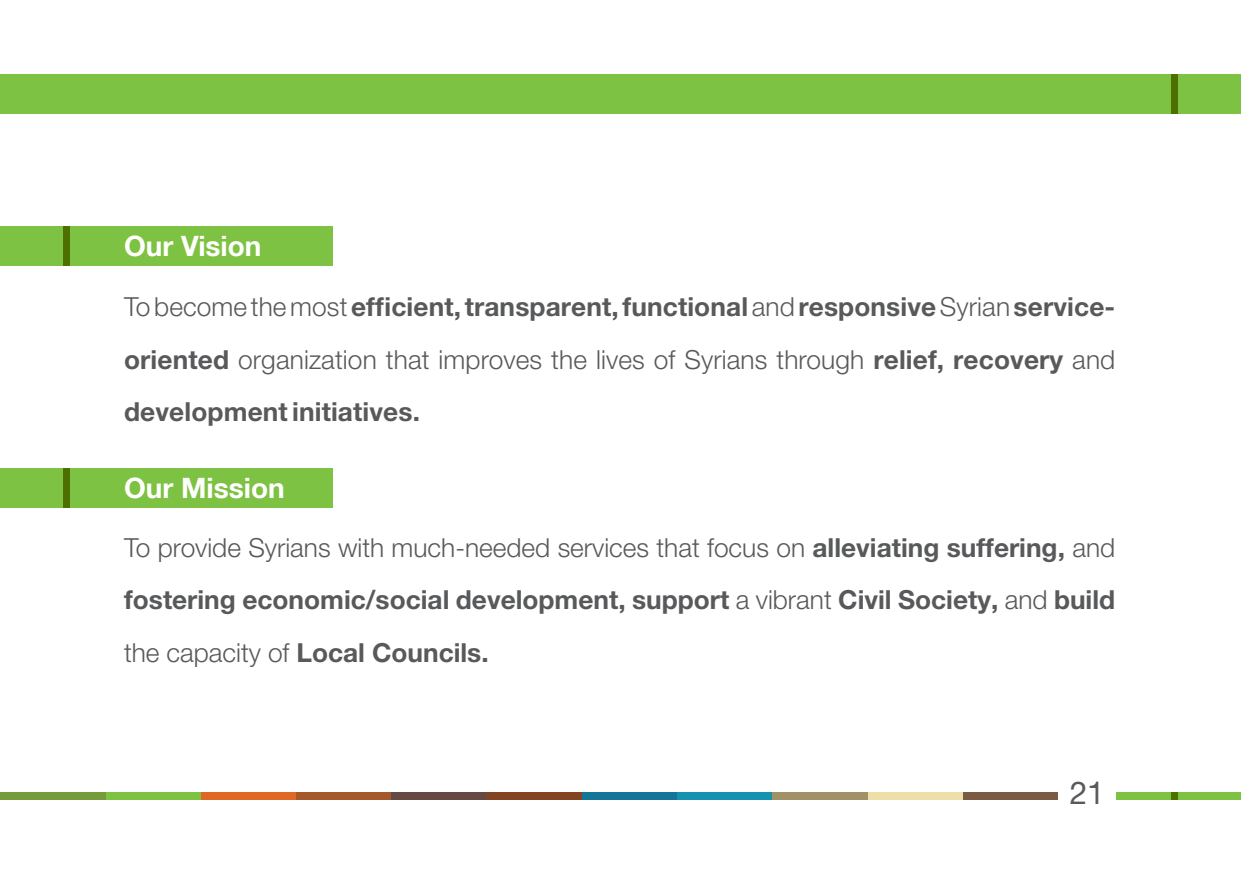
<style>
.page{position:relative;width:1241px;height:874px;background:#fff}
.page>*{position:absolute;margin:0;border:0;box-sizing:border-box;transform-origin:0 0}
.t1{font:31.5px "Helvetica Neue LT Pro";color:#58595b}
.t2{font:700 28px "Helvetica Neue LT Arabic";color:#fffffe}
.t3{font:700 26.25px/52.5px "Helvetica Neue LT Pro";letter-spacing:.005em;color:#58595b;text-align:justify}
.s1{font-weight:300}
</style>
<div class="page">
<div style="left:962px;top:791px;width:95px;height:8px;background:#7a5b41"></div>
<div style="left:867px;top:791px;width:95px;height:8px;background:#eddeaa"></div>
<div style="left:772px;top:791px;width:95px;height:8px;background:#a19167"></div>
<div style="left:676px;top:791px;width:96px;height:8px;background:#1592ae"></div>
<div style="left:1116px;top:791px;width:124px;height:8px;background:#7dc242"></div>
<div style="left:581px;top:791px;width:95px;height:8px;background:#147597"></div>
<div style="left:486px;top:791px;width:95px;height:8px;background:#834421"></div>
<div style="left:391px;top:791px;width:95px;height:8px;background:#664943"></div>
<div style="left:296px;top:791px;width:95px;height:8px;background:#a5592b"></div>
<div style="left:200px;top:791px;width:96px;height:8px;background:#df6827"></div>
<div style="left:105px;top:791px;width:95px;height:8px;background:#7dc242"></div>
<div style="left:0;top:791px;width:105px;height:8px;background:#769b3d"></div>
<div style="left:1171px;top:791px;width:6px;height:8px;background:#4d7000"></div>
<div style="left:0;top:74px;width:1240px;height:40px;background:#7dc242"></div>
<div style="left:1171px;top:74px;width:6px;height:40px;background:#4d7000"></div>
<div style="left:0;top:468px;width:332px;height:40px;background:#7dc242"></div>
<div style="left:63px;top:468px;width:7px;height:40px;background:#4d7000"></div>
<div style="left:0;top:226px;width:332px;height:40px;background:#7dc242"></div>
<div style="left:63px;top:226px;width:7px;height:40px;background:#4d7000"></div>
<p class="t2" style="left:124px;top:230px;width:139px">Our Vision</p>
<p class="t3" style="left:124px;top:279px;width:992px"><span class="s1">To become the most</span> efficient, transparent, functional <span class="s1">and</span> responsive <span class="s1">Syrian</span> service&shy;oriented <span class="s1">organization that improves the lives of Syrians through</span> relief, recovery <span class="s1">and </span>development initiatives.</p>
<p class="t2" style="left:124px;top:472px;width:162px">Our Mission</p>
<p class="t3" style="left:124px;top:520px;width:992px"><span class="s1">To provide Syrians with much-needed services that focus on</span> alleviating suffering, <span class="s1">and </span>fostering economic/social development, support <span class="s1">a vibrant</span> Civil Society, <span class="s1">and</span> build <span class="s1">the capacity of</span> Local Councils.</p>
<p class="t1" style="left:1069px;top:773px;width:37px">21</p>
</div>
